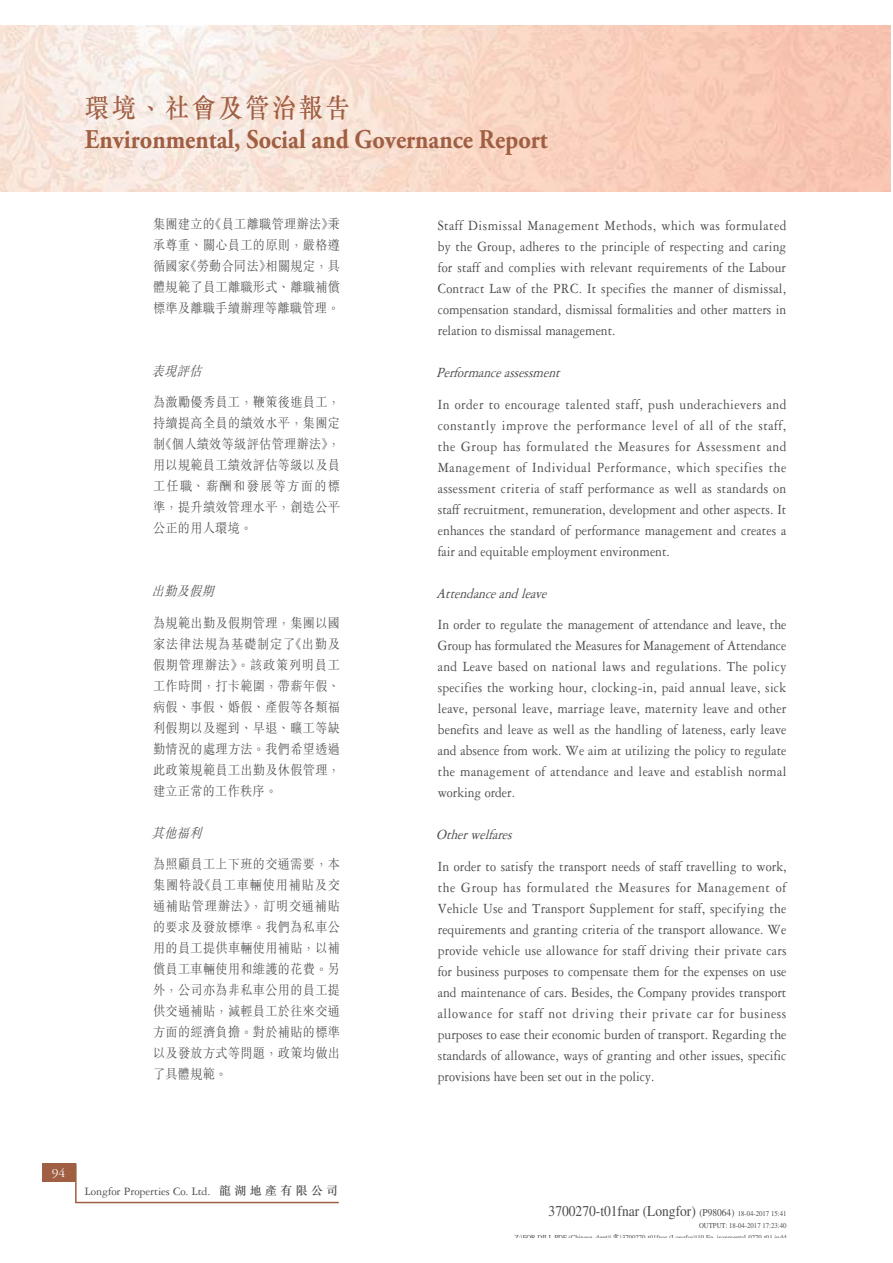
<style>
.page{position:relative;width:893px;height:1263px;background:#fff}
.page>*{position:absolute;margin:0;border:0;box-sizing:border-box;transform-origin:0 0}
.t1{font:700 27px "Adobe Garamond Pro";color:#a05e42;scale:.9 1}
.t2{font:27px "M Sung HK Medium E Ten B5 H";letter-spacing:.1em;color:#a05e42;scale:.9 1}
.t3{font:15px/21px "Garamond 3 LT Std";color:#4c4c4e;text-align:justify;scale:.9 1}
.t4{font:italic 15px "Garamond 3 LT Std";color:#4c4c4e;scale:.9 1}
.t5{font:15px "Times LT Std";color:#4c4c4e;scale:.9 1}
.t6{font:13.5px/21px "M Sung HK Light E Ten B5 H";letter-spacing:.03em;color:#4c4c4e;text-align:justify;scale:.9 1}
.t7{font:italic 13.5px "M Sung HK Light E Ten B5 H";letter-spacing:.025em;color:#4c4c4e;scale:.9 1}
.t8{font:13.5px "Garamond 3 LT Std";color:#fff}
.t9{font:12px "Garamond 3 LT Std";letter-spacing:-.005em;color:#4c4c4e}
.t10{font:7.5px/12px "Times LT Std";color:#4c4c4e;text-align:right;scale:.9 1}
.s1{font-family:"M Sung HK Medium E Ten B5 H"}
.s2{font-size:10.5px}
.s3{font-size:7.5px}
.s4{font-family:"M Kai HK Semi Bold E Ten B5 H"}
</style>
<div class="page">
<img style="left:0;top:26px;width:890px;height:166px">
<div style="left:42px;top:1164px;width:33px;height:18px;background:#a05e42"></div>
<hr style="left:75px;top:1164px;width:2px;height:39px;background:#a05e42">
<hr style="left:75px;top:1202px;width:264px;height:1px;background:#a05e42">
<h1 class="t2" style="left:85px;top:98px;width:296px">環境、社會及管治報告</h1>
<h1 class="t1" style="left:85px;top:123px;width:516px">Environmental, Social and Governance Report</h1>
<p class="t6" style="left:153px;top:215px;width:209px">集團建立的《員工離職管理辦法》秉承尊重、關心員工的原則，嚴格遵循國家《勞動合同法》相關規定，具體規範了員工離職形式、離職補償標準及離職手續辦理等離職管理。</p>
<p class="t7" style="left:152px;top:366px;width:56px">表現評估</p>
<p class="t6" style="left:153px;top:394px;width:209px">為激勵優秀員工，鞭策後進員工，持續提高全員的績效水平，集團定制《個人績效等級評估管理辦法》，用以規範員工績效評估等級以及員工任職、薪酬和發展等方面的標準，提升績效管理水平，創造公平公正的用人環境。</p>
<p class="t7" style="left:152px;top:586px;width:74px">出勤及假期</p>
<p class="t6" style="left:153px;top:614px;width:209px">為規範出勤及假期管理，集團以國家法律法規為基礎制定了《出勤及假期管理辦法》。該政策列明員工工作時間，打卡範圍，帶薪年假、病假、事假、婚假、產假等各類福利假期以及遲到、早退、曠工等缺勤情況的處理方法。我們希望透過此政策規範員工出勤及休假管理，建立正常的工作秩序。</p>
<p class="t7" style="left:152px;top:828px;width:60px">其他福利</p>
<p class="t6" style="left:153px;top:856px;width:209px">為照顧員工上下班的交通需要，本集團特設《員工車輛使用補貼及交通補貼管理辦法》，訂明交通補貼的要求及發放標準。我們為私車公用的員工提供車輛使用補貼，以補償員工車輛使用和維護的花費。另外，公司亦為非私車公用的員工提供交通補貼，減輕員工於往來交通方面的經濟負擔。對於補貼的標準以及發放方式等問題，政策均做出了具體規範。</p>
<p class="t3" style="left:438px;top:217px;width:389px">Staff Dismissal Management Methods, which was formulated by the Group, adheres to the principle of respecting and caring for staff and complies with relevant requirements of the Labour Contract Law of the PRC. It specifies the manner of dismissal, compensation standard, dismissal formalities and other matters in relation to dismissal management.</p>
<p class="t4" style="left:436px;top:367px;width:143px">Performanceassessment</p>
<p class="t3" style="left:438px;top:395px;width:389px">In order to encourage talented staff, push underachievers and constantly improve the performance level of all of the staff, the Group has formulated the Measures for Assessment and Management of Individual Performance, which specifies the assessment criteria of staff performance as well as standards on staff recruitment, remuneration, development and other aspects. It enhances the standard of performance management and creates a fair and equitable employment environment.</p>
<p class="t4" style="left:436px;top:588px;width:128px">Attendanceand leave</p>
<p class="t3" style="left:438px;top:616px;width:389px">In order to regulate the management of attendance and leave, the Group has formulated the Measures for Management of Attendance and Leave based on national laws and regulations. The policy specifies the working hour, clocking-in, paid annual leave, sick leave, personal leave, marriage leave, maternity leave and other benefits and leave as well as the handling of lateness, early leave and absence from work. We aim at utilizing the policy to regulate the management of attendance and leave and establish normal working order.</p>
<p class="t4" style="left:436px;top:829px;width:89px">Otherwelfares</p>
<p class="t3" style="left:438px;top:857px;width:389px">In order to satisfy the transport needs of staff travelling to work, the Group has formulated the Measures for Management of Vehicle Use and Transport Supplement for staff, specifying the requirements and granting criteria of the transport allowance. We provide vehicle use allowance for staff driving their private cars for business purposes to compensate them for the expenses on use and maintenance of cars. Besides, the Company provides transport allowance for staff not driving their private car for business purposes to ease their economic burden of transport. Regarding the standards of allowance, ways of granting and other issues, specific provisions have been set out in the policy.</p>
<p class="t8" style="left:52px;top:1168px;width:15px">94</p>
<p class="t9" style="left:85px;top:1187px;width:255px">Longfor Properties Co. Ltd. <span class="s1">龍湖地產有限公司</span></p>
<p class="t5" style="left:549px;top:1206px;width:266px">3700270-t01fnar (Longfor) <span class="s2">(P98064)</span> <span class="s3">18-04-2017 15:41</span></p>
<p class="t10" style="left:515px;top:1221px;width:303px">OUTPUT: 18-04-2017 17:23:40<br>Z:\FOR DILL PDF (Chinese dept)\<span class="s4">雷</span>\3700270 t01fnar (Longfor)\10 En ironmental 0270 t01 indd</p>
</div>
